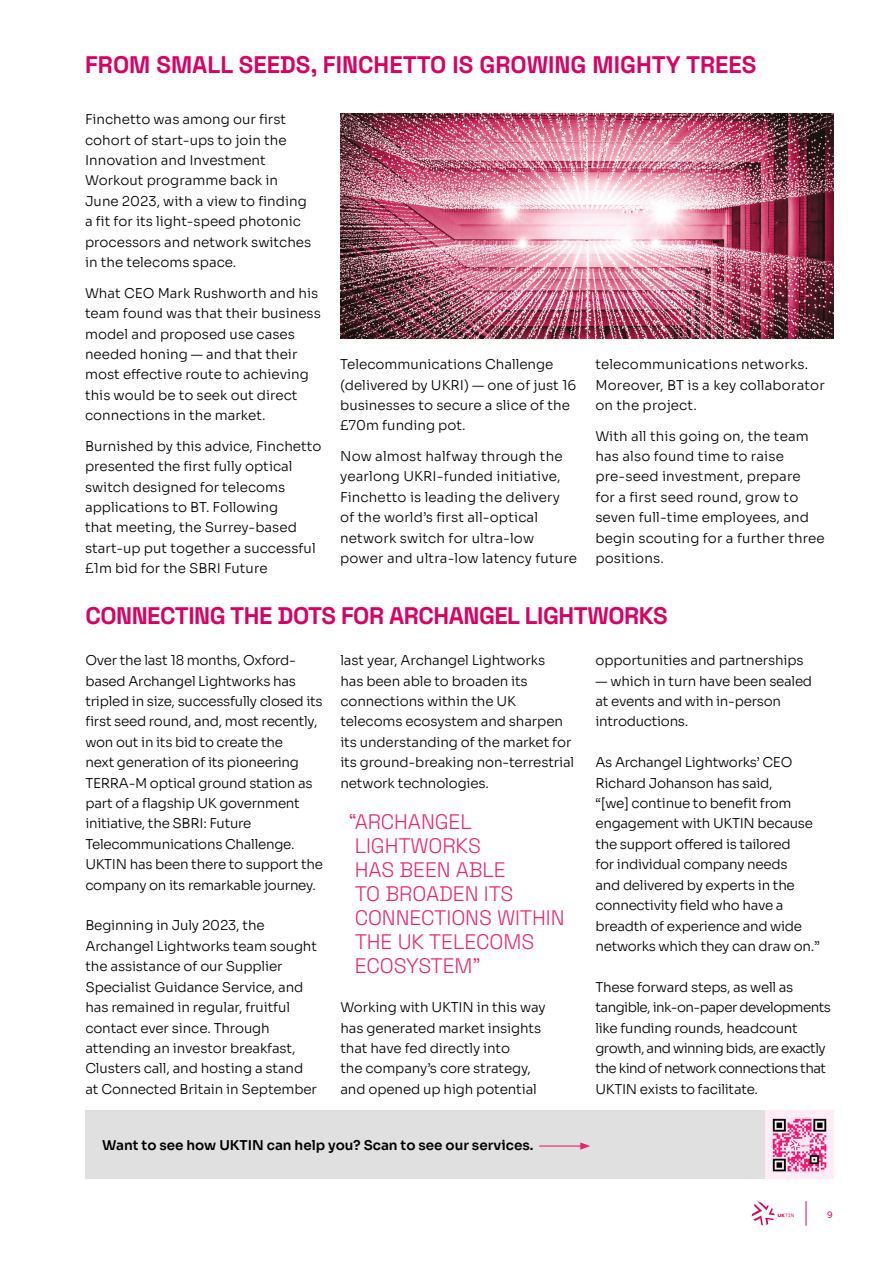
<style>
.page{position:relative;width:893px;height:1263px;background:#fff}
.page>*{position:absolute;margin:0;border:0;box-sizing:border-box;transform-origin:0 0}
.t1{font:700 24px "Space Grotesk";letter-spacing:-.015em;color:#d80263}
.t2{font:300 21px/24px "Space Grotesk";letter-spacing:-.005em;color:#e72772}
.t3{font:300 13.5px/20.4px "Sora";letter-spacing:-.01em;color:#000}
.t4{font:300 13.5px/20.4px "Sora";letter-spacing:.01em;color:#000}
.t5{font:300 13.5px/20.4px "Sora";letter-spacing:-.04em;color:#000}
.t6{font:600 13.5px "Sora";color:#000}
.t7{font:8.7px "Sora";color:#d80263}
.t8{font:4.65px "PP Neue Machina Inktrap";color:#d30362}
.s1{font-family:"PP Neue Machina";font-weight:800}
</style>
<div class="page">
<svg style="left:752px;top:1201px;width:23px;height:25px"></svg>
<svg style="left:806px;top:1201px;width:1px;height:25px"></svg>
<img style="left:340px;top:114px;width:493px;height:224px">
<div style="left:85px;top:1111px;width:680px;height:68px;background:#dfe0df"></div>
<hr style="left:539px;top:1145px;width:44px;height:1px;background:#e72772">
<svg style="left:580px;top:1142px;width:10px;height:8px"></svg>
<div style="left:765px;top:1111px;width:68px;height:68px;background:#fdedf6"></div>
<img style="left:772px;top:1117px;width:55px;height:55px">
<h1 class="t1" style="left:85px;top:47px;width:673px">FROM SMALL SEEDS, FINCHETTO IS GROWING MIGHTY TREES</h1>
<p class="t3" style="left:85px;top:108px;width:228px">Finchetto was among our first cohort of start-ups to join the<br>Innovation and Investment<br>Workout programme back in<br>June 2023, with a view to finding a fit for its light-speed photonic processors and network switches in the telecoms space.</p>
<p class="t3" style="left:85px;top:281px;width:237px">What CEO Mark Rushworth and his team found was that their business model and proposed use cases needed honing — and that their most effective route to achieving this would be to seek out direct connections in the market.</p>
<p class="t3" style="left:85px;top:435px;width:238px">Burnished by this advice, Finchetto presented the first fully optical switch designed for telecoms applications to BT. Following<br>that meeting, the Surrey-based start-up put together a successful £1m bid for the SBRI Future</p>
<p class="t3" style="left:340px;top:353px;width:238px">Telecommunications Challenge (delivered by UKRI) — one of just 16 businesses to secure a slice of the £70m funding pot.</p>
<p class="t4" style="left:340px;top:445px;width:238px">Now almost halfway through the yearlong UKRI-funded initiative, Finchetto is leading the delivery of the world’s first all-optical network switch for ultra-low power and ultra-low latency future</p>
<p class="t4" style="left:595px;top:353px;width:231px">telecommunications networks.<br>Moreover, BT is a key collaborator on the project.</p>
<p class="t4" style="left:595px;top:424px;width:231px">With all this going on, the team has also found time to raise pre-seed investment, prepare<br>for a first seed round, grow to seven full-time employees, and begin scouting for a further three positions.</p>
<h1 class="t1" style="left:85px;top:598px;width:584px">CONNECTING THE DOTS FOR ARCHANGEL LIGHTWORKS</h1>
<p class="t3" style="left:85px;top:649px;width:239px">Over the last 18 months, Oxford&shy;based Archangel Lightworks has tripled in size, successfully closed its first seed round, and, most recently, won out in its bid to create the<br>next generation of its pioneering TERRA-M optical ground station as part of a flagship UK government initiative, the SBRI: Future Telecommunications Challenge.<br>UKTIN has been there to support the company on its remarkable journey.</p>
<p class="t3" style="left:85px;top:914px;width:233px">Beginning in July 2023, the<br>Archangel Lightworks team sought the assistance of our Supplier<br>Specialist Guidance Service, and has remained in regular, fruitful contact ever since. Through attending an investor breakfast,<br>Clusters call, and hosting a stand at Connected Britain in September</p>
<p class="t3" style="left:340px;top:649px;width:235px">last year, Archangel Lightworks<br>has been able to broaden its connections within the UK telecoms ecosystem and sharpen its understanding of the market for its ground-breaking non-terrestrial network technologies.</p>
<p class="t3" style="left:595px;top:649px;width:210px">opportunities and partnerships</p>
<p class="t3" style="left:595px;top:669px;width:218px">— which in turn have been sealed at events and with in-person introductions.</p>
<p class="t3" style="left:595px;top:751px;width:226px">As Archangel Lightworks’ CEO<br>Richard Johanson has said,<br>“[we] continue to benefit from engagement with UKTIN because the support offered is tailored<br>for individual company needs<br>and delivered by experts in the connectivity field who have a breadth of experience and wide networks which they can draw on.”</p>
<p class="t5" style="left:595px;top:975px;width:237px">These forward steps, as well as tangible, ink-on-paper developments like funding rounds, headcount growth, and winning bids, are exactly the kind of network connections that UKTIN exists to facilitate.</p>
<h2 class="t2" style="left:349px;top:808px;width:217px">“ARCHANGEL<br>LIGHTWORKS<br>HAS BEEN ABLE<br>TO BROADEN ITS<br>CONNECTIONS WITHIN<br>THE UK TELECOMS<br>ECOSYSTEM”</h2>
<p class="t3" style="left:340px;top:996px;width:207px">Working with UKTIN in this way has generated market insights that have fed directly into<br>the company’s core strategy, and opened up high potential</p>
<p class="t6" style="left:102px;top:1134px;width:433px">Want to see how UKTIN can help you? Scan to see our services.</p>
<p class="t8" style="left:778px;top:1212px;width:18px"><span class="s1">UK</span>TIN</p>
<p class="t7" style="left:827px;top:1207px;width:7px">9</p>
</div>
